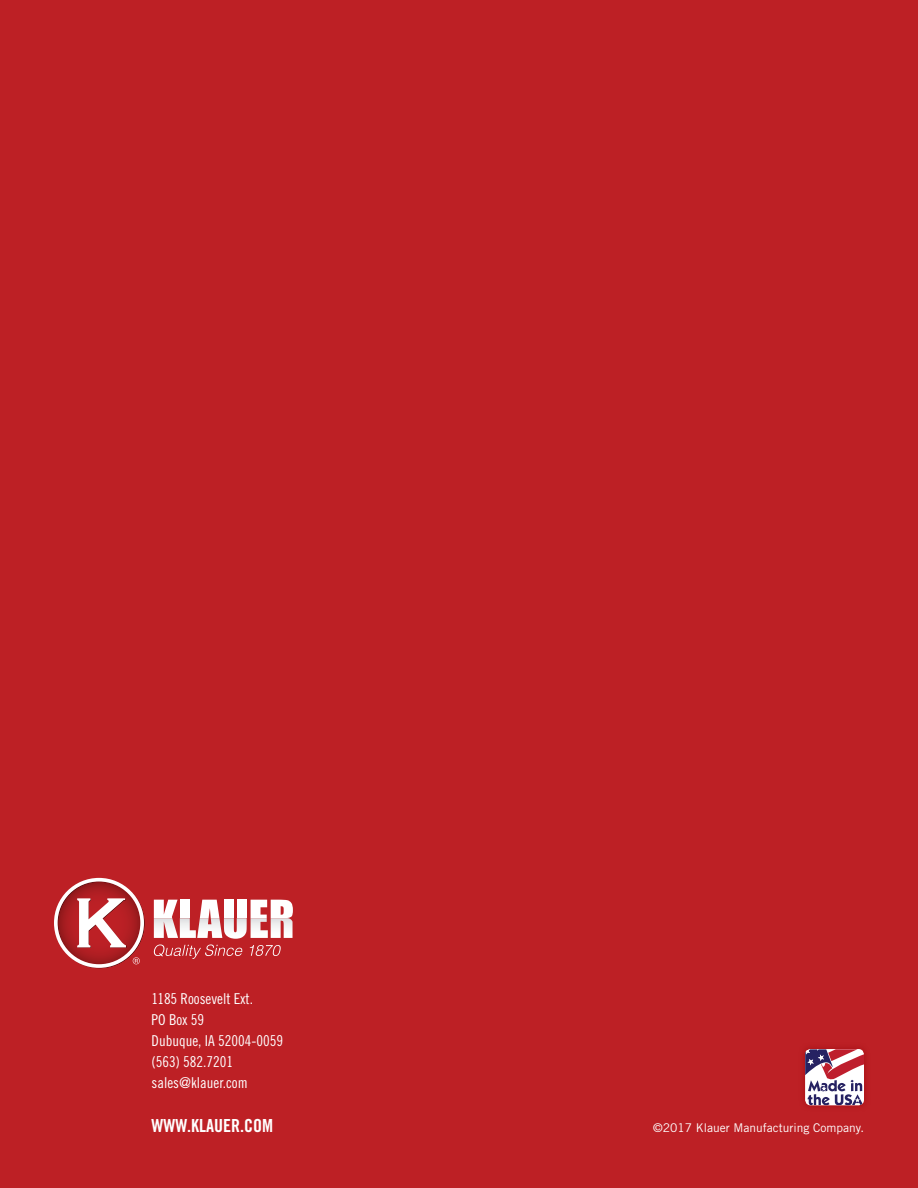
<style>
.page{position:relative;width:918px;height:1188px;background:#bd2025}
.page>*{position:absolute;margin:0;border:0;box-sizing:border-box;transform-origin:0 0}
.t1{font:18px "Trade Gothic LT Std Bd Cn 20";color:#fff}
.t2{font:15px/21px "Trade Gothic LT Std Cn 18";color:#fff}
.t3{font:12px "Trade Gothic LT Std";color:#fff}
</style>
<div class="page">
<svg style="left:154px;top:900px;width:139px;height:59px"></svg>
<svg style="left:54px;top:878px;width:90px;height:90px"></svg>
<div style="left:799px;top:1042px;width:72px;height:70px;background:#b91d22"></div>
<svg style="left:805px;top:1049px;width:59px;height:56px"></svg>
<p class="t2" style="left:152px;top:988px;width:133px">1185 Roosevelt Ext.<br>PO Box 59<br>Dubuque, IA 52004-0059 (563) 582.7201 sales@klauer.com</p>
<p class="t1" style="left:152px;top:1115px;width:123px">WWW.KLAUER.COM</p>
<p class="t3" style="left:653px;top:1121px;width:212px">©2017 Klauer Manufacturing Company.</p>
</div>
